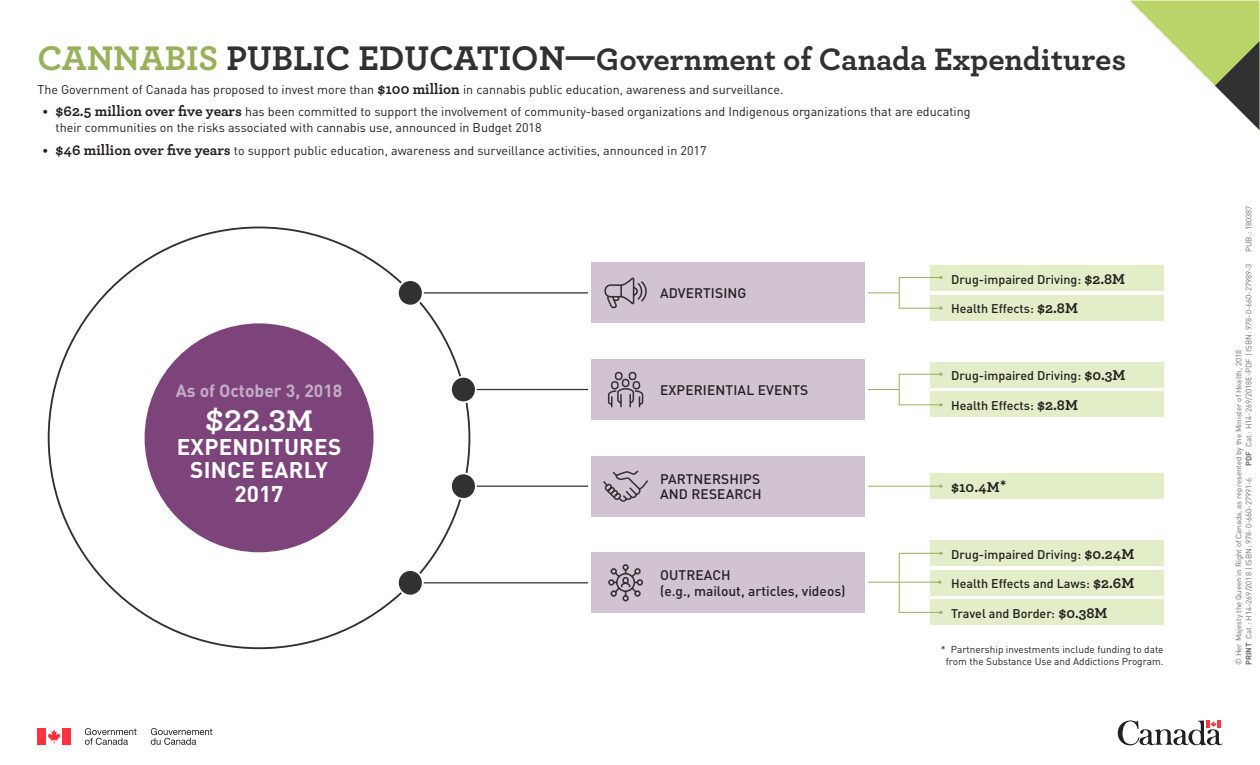
<style>
.page{position:relative;width:1260px;height:765px;background:#fff}
.page>*{position:absolute;margin:0;border:0;box-sizing:border-box;transform-origin:0 0}
.t1{font:700 32.5px "Archer";color:#313132}
.Circle{font:700 31.25px "Archer";color:#fff}
.Circle-2{font:700 22.5px/23.8px "DINOT";letter-spacing:.01em;color:#fff;text-align:center}
.Circle-3{font:700 17.5px "DINOT";color:#c4aec4}
.t2{font:700 15px "Archer";color:#231f20}
.t3{font:500 13.75px/15.6px "DINOT";letter-spacing:.01em;color:#231f20}
.Text{font:12.5px/16.2px "DINOT";color:#231f20}
.t4{font:500 12.5px "DINOT";color:#231f20}
.Text-2{font:10px/12.5px "DINOT";color:#231f20;text-align:center}
.t5{font:7.75px/10px "DINOT";color:#6f6a6b}
.s1{font-size:35.88px;color:#98b159}
.s2{font-size:35.88px}
.s3{font-family:"Archer";font-weight:700;font-size:15px}
.s4{font-family:"DINOT";font-weight:500;font-size:13.75px}
.s5{font-weight:700}
</style>
<div class="page">
<hr style="left:418px;top:292px;width:203px;height:1px;background:#313132">
<hr style="left:418px;top:582px;width:180px;height:1px;background:#313132">
<hr style="left:471px;top:486px;width:127px;height:1px;background:#313132">
<hr style="left:471px;top:389px;width:127px;height:1px;background:#313132">
<svg style="left:48px;top:729px;width:12px;height:14px"></svg>
<div style="left:38px;top:728px;width:8px;height:17px;background:#fb333e"></div>
<div style="left:62px;top:728px;width:9px;height:17px;background:#fb333e"></div>
<svg style="left:85px;top:728px;width:52px;height:17px"></svg>
<svg style="left:151px;top:728px;width:61px;height:17px"></svg>
<svg style="left:1118px;top:720px;width:105px;height:26px"></svg>
<svg style="left:1130px;top:1px;width:129px;height:129px"></svg>
<div style="left:145px;top:323px;width:229px;height:229px;background:#7d447c;border-radius:50%"></div>
<div style="left:451px;top:377px;width:25px;height:25px;background:#313132;border-radius:50%"></div>
<div style="left:450px;top:376px;width:27px;height:27px;border:2px solid #fff;border-radius:50%"></div>
<div style="left:451px;top:473px;width:25px;height:26px;background:#313132;border-radius:50%"></div>
<div style="left:450px;top:472px;width:27px;height:28px;border:2px solid #fff;border-radius:50%"></div>
<div style="left:398px;top:570px;width:25px;height:26px;background:#313132;border-radius:50%"></div>
<div style="left:397px;top:569px;width:27px;height:28px;border:2px solid #fff;border-radius:50%"></div>
<div style="left:398px;top:280px;width:25px;height:26px;background:#313132;border-radius:50%"></div>
<div style="left:397px;top:279px;width:27px;height:28px;border:2px solid #fff;border-radius:50%"></div>
<div style="left:930px;top:265px;width:234px;height:26px;background:#e3edc8"></div>
<div style="left:930px;top:295px;width:234px;height:25px;background:#e3edc8"></div>
<svg style="left:899px;top:276px;width:44px;height:34px"></svg>
<hr style="left:864px;top:293px;width:35px;height:1px;background:#98b159">
<div style="left:930px;top:362px;width:234px;height:26px;background:#e3edc8"></div>
<div style="left:930px;top:391px;width:234px;height:26px;background:#e3edc8"></div>
<svg style="left:899px;top:373px;width:44px;height:33px"></svg>
<hr style="left:864px;top:389px;width:35px;height:1px;background:#98b159">
<div style="left:930px;top:541px;width:234px;height:25px;background:#e3edc8"></div>
<div style="left:930px;top:570px;width:234px;height:26px;background:#e3edc8"></div>
<div style="left:930px;top:599px;width:234px;height:26px;background:#e3edc8"></div>
<hr style="left:863px;top:582px;width:77px;height:1px;background:#98b159">
<svg style="left:899px;top:552px;width:44px;height:62px"></svg>
<div style="left:930px;top:473px;width:234px;height:26px;background:#e3edc8"></div>
<hr style="left:864px;top:486px;width:77px;height:1px;background:#98b159">
<div style="left:588px;top:260px;width:280px;height:359px;background:#fff"></div>
<div style="left:591px;top:359px;width:273px;height:61px;background:#d2c3d3"></div>
<svg style="left:607px;top:371px;width:37px;height:37px"></svg>
<div style="left:591px;top:552px;width:273px;height:61px;background:#d2c3d3"></div>
<svg style="left:608px;top:564px;width:35px;height:38px"></svg>
<div style="left:591px;top:456px;width:273px;height:61px;background:#d2c3d3"></div>
<svg style="left:603px;top:470px;width:45px;height:32px"></svg>
<div style="left:591px;top:262px;width:273px;height:61px;background:#d2c3d3"></div>
<svg style="left:604px;top:277px;width:43px;height:32px"></svg>
<p class="t1" style="left:38px;top:33px;width:1090px"><span class="s1">CANNABIS</span> <span class="s2">PUBLIC EDUCATION—</span>Government of Canada Expenditures</p>
<p class="Text" style="left:38px;top:80px;width:747px">The Government of Canada has proposed to invest more than <span class="s3">$100 million</span> in cannabis public education, awareness and surveillance.</p>
<p class="Text" style="left:56px;top:102px;width:917px;text-indent:-13px"><span class="s3">• $62.5 million over five years</span> has been committed to support the involvement of community-based organizations and Indigenous organizations that are educating their communities on the risks associated with cannabis use, announced in Budget 2018</p>
<p class="Text" style="left:43px;top:141px;width:665px"><span class="s3">• $46 million over five years</span> to support public education, awareness and surveillance activities, announced in 2017</p>
<p class="Circle-3" style="left:176px;top:377px;width:168px">As of October 3, 2018</p>
<p class="Circle" style="left:205px;top:396px;width:109px">$22.3M</p>
<p class="Circle-2" style="left:177px;top:433px;width:166px">EXPENDITURES<br>SINCE EARLY<br>2017</p>
<h1 class="t3" style="left:660px;top:284px;width:88px">ADVERTISING</h1>
<h1 class="t3" style="left:660px;top:381px;width:150px">EXPERIENTIAL EVENTS</h1>
<h1 class="t3" style="left:660px;top:470px;width:103px">PARTNERSHIPS<br>AND RESEARCH</h1>
<h1 class="t3" style="left:660px;top:566px;width:187px">OUTREACH<br>(e.g., mailout, articles, videos)</h1>
<h2 class="t4" style="left:951px;top:269px;width:176px">Drug-impaired Driving: <span class="s3">$2.8M</span></h2>
<h2 class="t4" style="left:951px;top:299px;width:128px">Health Effects: <span class="s3">$2.8M</span></h2>
<h2 class="t4" style="left:951px;top:366px;width:176px">Drug-impaired Driving: <span class="s3">$0.3M</span></h2>
<h2 class="t4" style="left:951px;top:395px;width:128px">Health Effects: <span class="s3">$2.8M</span></h2>
<h2 class="t2" style="left:951px;top:475px;width:57px">$10.4M <span class="s4">*</span></h2>
<h2 class="t4" style="left:951px;top:545px;width:185px">Drug-impaired Driving: <span class="s3">$0.24M</span></h2>
<h2 class="t4" style="left:951px;top:574px;width:185px">Health Effects and Laws: <span class="s3">$2.6M</span></h2>
<h2 class="t4" style="left:951px;top:603px;width:158px">Travel and Border: <span class="s3">$0.38M</span></h2>
<p class="Text-2" style="left:941px;top:642px;width:224px">* Partnership investments include funding to date from the Substance Use and Addictions Program.</p>
<h2 class="t5" style="left:1243px;top:252px;width:48px;rotate:-90deg">PUB.: 180387</h2>
<h2 class="t5" style="left:1243px;top:466px;width:204px;rotate:-90deg"><span class="s5">PDF</span> Cat.: H14-269/2018E-PDF | ISBN: 978-0-660-27989-3</h2>
<h2 class="t5" style="left:1233px;top:665px;width:317px;rotate:-90deg">© Her Majesty the Queen in Right of Canada, as represented by the Minister of Health, 2018<br><span class="s5">PRINT</span> Cat.: H14-269/2018 | ISBN: 978-0-660-27991-6</h2>
</div>
